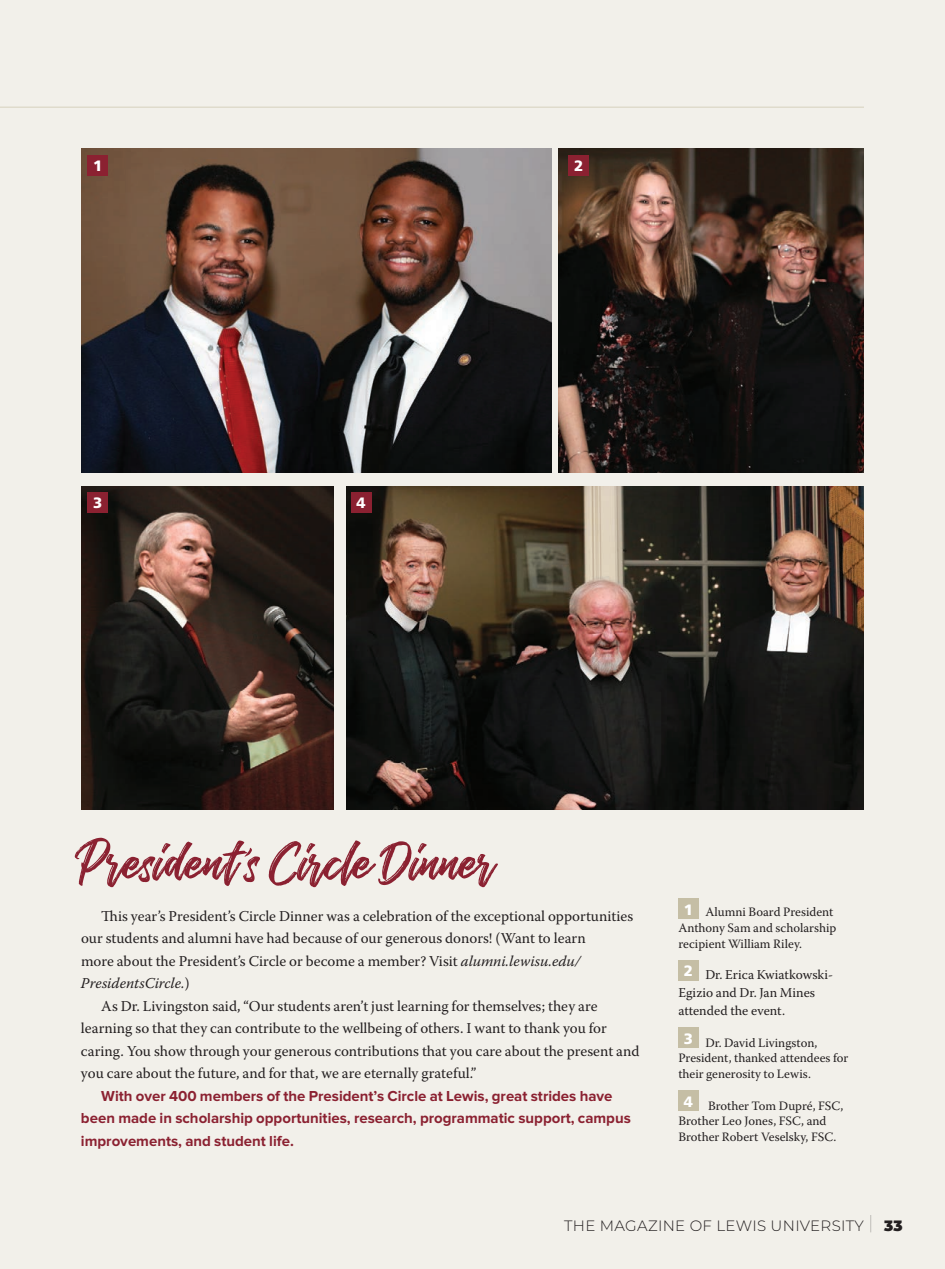
<style>
.page{position:relative;width:945px;height:1269px;background:#f2f0ea}
.page>*{position:absolute;margin:0;border:0;box-sizing:border-box;transform-origin:0 0}
.Script_Header{font:57px "The Historia Demo";color:#8b2131}
.Body2018_WARNOCK{font:15px/22.5px "Warnock Pro";color:#231f20}
.Body2018_WARNOCK-2{font:700 15px/22.5px "Proxima Nova";color:#8b2131}
.t1{font:300 15px "Montserrat";letter-spacing:.02em;color:#231f20}
.Body2018_SABON{font:900 15px "Frutiger";color:#fff}
.t2{font:900 15px "Montserrat";color:#231f20}
.Roundup_Captions{font:13.5px/18px "Warnock Pro";color:#231f20}
.Roundup_Captions-2{font:12.75px/15.8px "Warnock Pro";color:#231f20}
.s1{font-family:"Quentin"}
.s2{font-style:italic}
</style>
<div class="page">
<div style="left:678px;top:899px;width:21px;height:20px;background:#c5bea5"></div>
<div style="left:678px;top:960px;width:21px;height:21px;background:#c5bea5"></div>
<div style="left:678px;top:1028px;width:21px;height:20px;background:#c5bea5"></div>
<div style="left:678px;top:1091px;width:21px;height:20px;background:#c5bea5"></div>
<img style="left:558px;top:148px;width:306px;height:324px">
<img style="left:346px;top:486px;width:518px;height:324px">
<img style="left:81px;top:148px;width:470px;height:324px">
<img style="left:81px;top:486px;width:252px;height:324px">
<hr style="left:0;top:107px;width:864px;height:1px;background:#dfdbcc">
<div style="left:88px;top:493px;width:20px;height:20px;background:#8b2131"></div>
<div style="left:351px;top:493px;width:20px;height:20px;background:#8b2131"></div>
<div style="left:88px;top:155px;width:20px;height:21px;background:#8b2131"></div>
<div style="left:568px;top:155px;width:21px;height:21px;background:#8b2131"></div>
<svg style="left:870px;top:1215px;width:1px;height:17px"></svg>
<p class="Body2018_SABON" style="left:93px;top:157px;width:11px">1</p>
<p class="Body2018_SABON" style="left:574px;top:157px;width:11px">2</p>
<p class="Body2018_SABON" style="left:93px;top:494px;width:11px">3</p>
<p class="Body2018_SABON" style="left:357px;top:494px;width:11px">4</p>
<p class="Script_Header" style="left:81px;top:838px;width:415px">President<span class="s1">’</span>s Circle Dinner</p>
<p class="Body2018_WARNOCK" style="left:81px;top:904px;width:554px;text-indent:20px">This year’s President’s Circle Dinner was a celebration of the exceptional opportunities our students and alumni have had because of our generous donors! (Want to learn<br>more about the President’s Circle or become a member? Visit <span class="s2">alumni.lewisu.edu/ PresidentsCircle.</span>)</p>
<p class="Body2018_WARNOCK" style="left:81px;top:994px;width:560px;text-indent:20px">As Dr. Livingston said, “Our students aren’t just learning for themselves; they are learning so that they can contribute to the wellbeing of others. I want to thank you for caring. You show through your generous contributions that you care about the present and you care about the future, and for that, we are eternally grateful.”</p>
<p class="Body2018_WARNOCK-2" style="left:81px;top:1085px;width:551px;text-indent:20px">With over 400 members of the President’s Circle at Lewis, great strides have been made in scholarship opportunities, research, programmatic support, campus improvements, and student life.</p>
<p class="Body2018_SABON" style="left:684px;top:900px;width:11px">1</p>
<p class="Roundup_Captions-2" style="left:678px;top:904px;width:159px;text-indent:27px">Alumni Board President<br>Anthony Sam and scholarship recipient William Riley.</p>
<p class="Body2018_SABON" style="left:684px;top:962px;width:11px">2</p>
<p class="Roundup_Captions" style="left:678px;top:965px;width:156px;text-indent:27px">Dr. Erica Kwiatkowski-<br>Egizio and Dr. Jan Mines attended the event.</p>
<p class="Body2018_SABON" style="left:684px;top:1029px;width:11px">3</p>
<p class="Roundup_Captions-2" style="left:678px;top:1034px;width:172px;text-indent:27px">Dr. David Livingston,<br>President, thanked attendees for their generosity to Lewis.</p>
<p class="Body2018_SABON" style="left:684px;top:1092px;width:11px">4</p>
<p class="Roundup_Captions-2" style="left:678px;top:1097px;width:167px;text-indent:30px">Brother Tom Dupré, FSC,<br>Brother Leo Jones, FSC, and<br>Brother Robert Veselsky, FSC.</p>
<p class="t1" style="left:564px;top:1216px;width:301px">THE MAGAZINE OF LEWIS UNIVERSITY</p>
<p class="t2" style="left:884px;top:1215px;width:20px">33</p>
</div>
